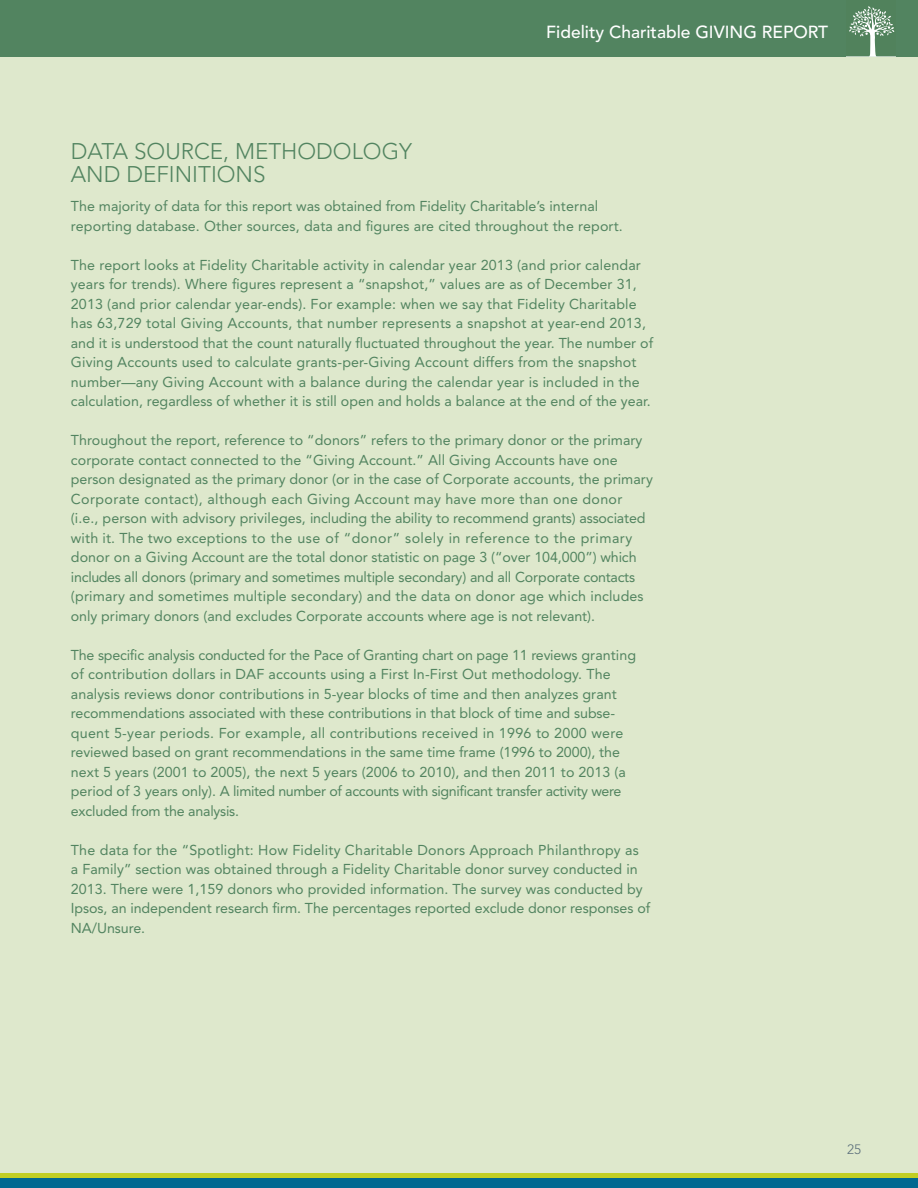
<style>
.page{position:relative;width:918px;height:1188px;background:#fff}
.page>*{position:absolute;margin:0;border:0;box-sizing:border-box;transform-origin:0 0}
.t1{font:300 22.5px/22.5px "Avenir";color:#528460}
.t2{font:500 17.4px "Avenir";color:#fff}
.t3{font:14.25px/19.5px "Avenir";letter-spacing:.005em;color:#528460}
.t4{font:300 13.5px "Avenir";color:#5b6f7b}
</style>
<div class="page">
<div style="left:0;top:54px;width:918px;height:1120px;background:#dee8cc"></div>
<div style="left:0;top:0;width:918px;height:56px;background:#528460"></div>
<div style="left:0;top:1177px;width:918px;height:11px;background:#006890"></div>
<hr style="left:0;top:1173px;width:918px;height:4px;background:#c1ce23">
<div style="left:847px;top:0;width:49px;height:56px;background:#51825c"></div>
<svg style="left:849px;top:6px;width:45px;height:50px"></svg>
<h1 class="t1" style="left:71px;top:140px;width:343px">DATA SOURCE, M ETHODOLOGY<br>AND DEFINITIONS</h1>
<p class="t2" style="left:546px;top:22px;width:283px">Fidelity Charitable GIVING REPORT</p>
<p class="t3" style="left:71px;top:197px;width:554px">The majority of data for this report was obtained from Fidelity Charitable’s internal reporting database. Other sources, data and figures are cited throughout the report.</p>
<p class="t3" style="left:71px;top:255px;width:584px">The report looks at Fidelity Charitable activity in calendar year 2013 (and prior calendar years for trends). Where figures represent a “snapshot,” values are as of December 31, 2013 (and prior calendar year-ends). For example: when we say that Fidelity Charitable has 63,729 total Giving Accounts, that number represents a snapshot at year-end 2013, and it is understood that the count naturally fluctuated throughout the year. The number of Giving Accounts used to calculate grants-per-Giving Account differs from the snapshot number—any Giving Account with a balance during the calendar year is included in the calculation, regardless of whether it is still open and holds a balance at the end of the year.</p>
<p class="t3" style="left:71px;top:431px;width:583px">Throughout the report, reference to “donors” refers to the primary donor or the primary corporate contact connected to the “Giving Account.” All Giving Accounts have one person designated as the primary donor (or in the case of Corporate accounts, the primary Corporate contact), although each Giving Account may have more than one donor (i.e., person with advisory privileges, including the ability to recommend grants) associated with it. The two exceptions to the use of “donor” solely in reference to the primary donor on a Giving Account are the total donor statistic on page 3 (“over 104,000”) which includes all donors (primary and sometimes multiple secondary) and all Corporate contacts (primary and sometimes multiple secondary) and the data on donor age which includes only primary donors (and excludes Corporate accounts where age is not relevant).</p>
<p class="t3" style="left:71px;top:645px;width:567px">The specific analysis conducted for the Pace of Granting chart on page 11 reviews granting of contribution dollars in DAF accounts using a First In-First Out methodology. The analysis reviews donor contributions in 5-year blocks of time and then analyzes grant recommendations associated with these contributions in that block of time and subse&shy;quent 5-year periods. For example, all contributions received in 1996 to 2000 were reviewed based on grant recommendations in the same time frame (1996 to 2000), the next 5 years (2001 to 2005), the next 5 years (2006 to 2010), and then 2011 to 2013 (a period of 3 years only). A limited number of accounts with significant transfer activity were excluded from the analysis.</p>
<p class="t3" style="left:71px;top:840px;width:581px">The data for the “Spotlight: How Fidelity Charitable Donors Approach Philanthropy as<br>a Family” section was obtained through a Fidelity Charitable donor survey conducted in 2013. There were 1,159 donors who provided information. The survey was conducted by Ipsos, an independent research firm. The percentages reported exclude donor responses of NA/Unsure.</p>
<p class="t4" style="left:847px;top:1141px;width:16px">25</p>
</div>
